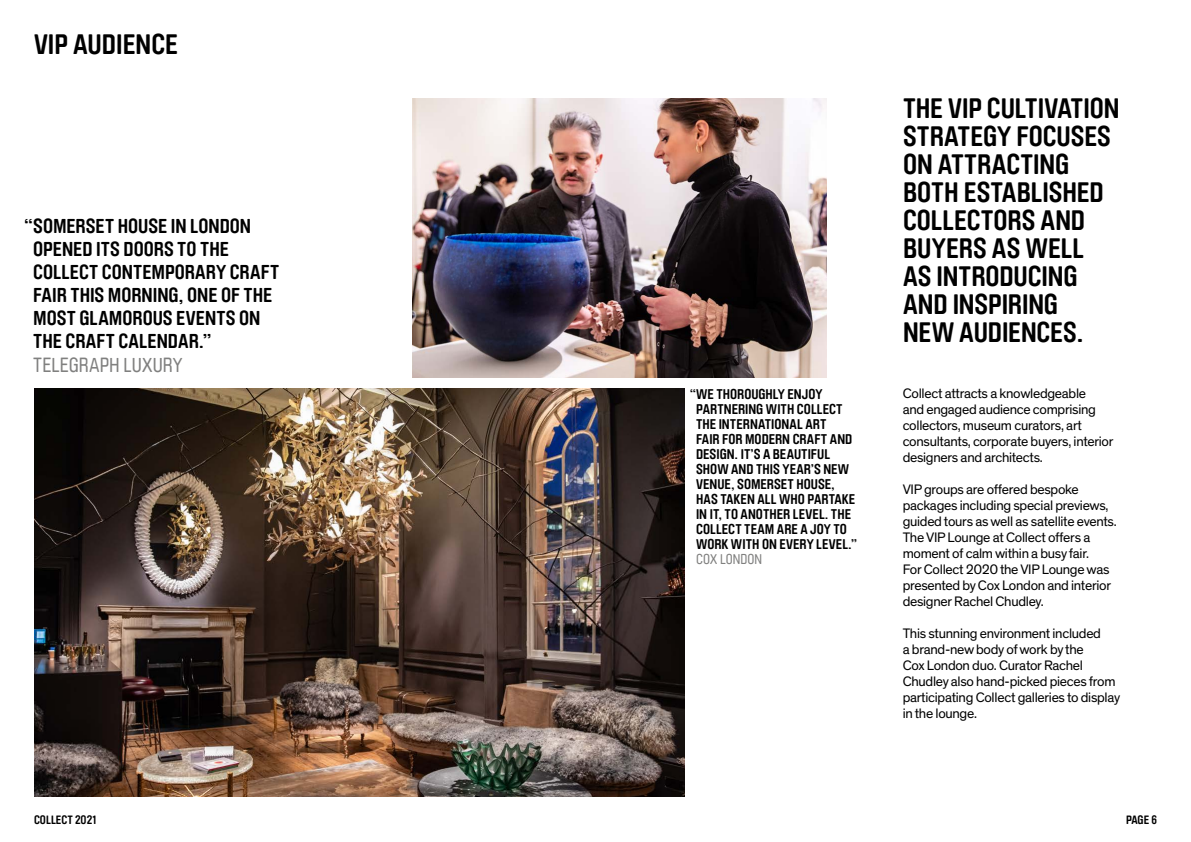
<style>
.page{position:relative;width:1191px;height:842px;background:#fff}
.page>*{position:absolute;margin:0;border:0;box-sizing:border-box;transform-origin:0 0}
.t1{font:700 28px/28px "Brauer Neue";letter-spacing:-.005em;color:#000}
.t2{font:700 20px/23px "Brauer Neue";color:#000}
.t3{font:20px "Brauer Neue";color:#80807f}
.t4{font:14px/16px "Theinhardt";letter-spacing:-.02em;color:#000}
.t5{font:700 14px/15px "Brauer Neue";letter-spacing:.005em;color:#000}
.t6{font:14px "Brauer Neue";color:#80807f}
.t7{font:700 12px "Brauer Neue";color:#000}
</style>
<div class="page">
<img style="left:34px;top:389px;width:650px;height:408px">
<img style="left:412px;top:99px;width:414px;height:278px">
<h1 class="t1" style="left:34px;top:30px;width:145px">VIP AUDIENCE</h1>
<h2 class="t2" style="left:33px;top:215px;width:247px;text-indent:-9px">“SOMERSET HOUSE IN LONDON<br>OPENED ITS DOORS TO THE<br>COLLECT CONTEMPORARY CRAFT<br>FAIR THIS MORNING, ONE OF THE<br>MOST GLAMOROUS EVENTS ON<br>THE CRAFT CALENDAR.”</h2>
<h2 class="t3" style="left:33px;top:354px;width:151px">TELEGRAPH LUXURY</h2>
<p class="t5" style="left:696px;top:386px;width:162px;text-indent:-6px">“WE THOROUGHLY ENJOY<br>PARTNERING WITH COLLECT<br>THE INTERNATIONAL ART<br>FAIR FOR MODERN CRAFT AND<br>DESIGN. IT’S A BEAUTIFUL<br>SHOW AND THIS YEAR’S NEW<br>VENUE, SOMERSET HOUSE,<br>HAS TAKEN ALL WHO PARTAKE<br>IN IT, TO ANOTHER LEVEL. THE<br>COLLECT TEAM ARE A JOY TO<br>WORK WITH ON EVERY LEVEL.”</p>
<p class="t6" style="left:696px;top:551px;width:68px">COX LONDON</p>
<h1 class="t1" style="left:903px;top:95px;width:218px">THE VIP CULTIVATION<br>STRATEGY FOCUSES<br>ON ATTRACTING<br>BOTH ESTABLISHED<br>COLLECTORS AND<br>BUYERS AS WELL<br>AS INTRODUCING<br>AND INSPIRING<br>NEW AUDIENCES.</h1>
<p class="t4" style="left:902px;top:386px;width:212px">Collect attracts a knowledgeable<br>and engaged audience comprising collectors, museum curators, art consultants, corporate buyers, interior designers and architects.</p>
<p class="t4" style="left:902px;top:482px;width:215px">VIP groups are offered bespoke packages including special previews, guided tours as well as satellite events.<br>The VIP Lounge at Collect offers a moment of calm within a busy fair.<br>For Collect 2020 the VIP Lounge was presented by Cox London and interior designer Rachel Chudley.</p>
<p class="t4" style="left:902px;top:626px;width:219px">This stunning environment included<br>a brand-new body of work by the<br>Cox London duo. Curator Rachel<br>Chudley also hand-picked pieces from participating Collect galleries to display in the lounge.</p>
<p class="t7" style="left:34px;top:813px;width:64px">COLLECT 2021</p>
<p class="t7" style="left:1126px;top:813px;width:32px">PAGE 6</p>
</div>
